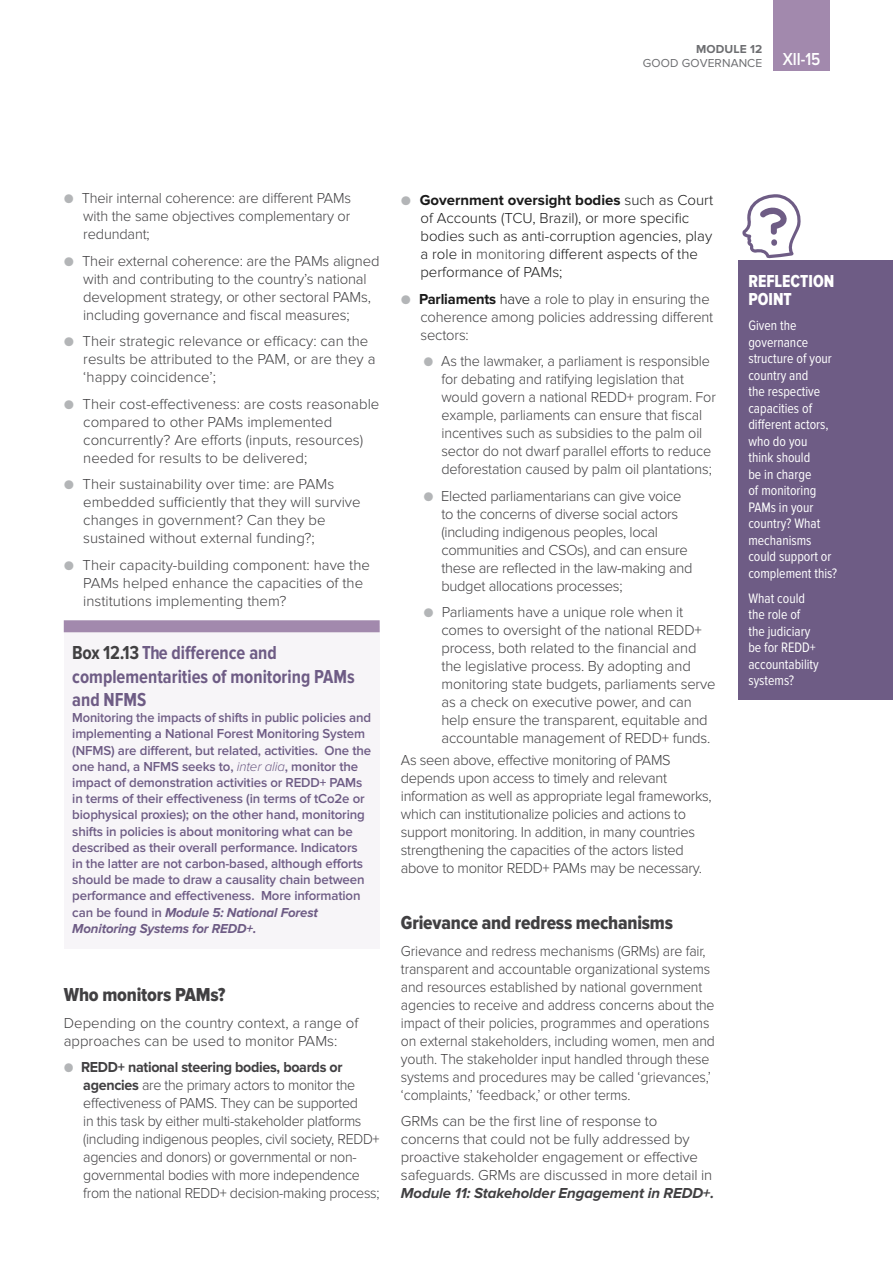
<style>
.page{position:relative;width:893px;height:1263px;background:#fff}
.page>*{position:absolute;margin:0;border:0;box-sizing:border-box;transform-origin:0 0}
.t1{font:700 19.5px/23.4px "Proxima Nova Cond";color:#6e5c85;scale:.95 1}
.t2{font:19.5px "Proxima Nova Cond Extrabld";letter-spacing:-.01em;color:#414042}
.t3{font:18px/18px "Proxima Nova Cond Extrabld";color:#fff;scale:.94 1}
.t4{font:600 18px "Proxima Nova";color:#fff;scale:.85 1}
.t5{font:300 15px/18px "Proxima Nova";letter-spacing:-.01em;color:#414042}
.t6{font:300 15px/18px "Proxima Nova";letter-spacing:-.01em;color:#414042;scale:.94 1}
.t7{font:300 15px/18px "Proxima Nova";letter-spacing:-.01em;color:#414042;scale:.95 1}
.t8{font:300 15px/18px "Proxima Nova";letter-spacing:-.01em;color:#414042;scale:.96 1}
.t9{font:300 15px/18px "Proxima Nova";color:#1a1a1a}
.t10{font:italic 700 15px "Proxima Nova";letter-spacing:-.01em;color:#414042}
.t11{font:14.25px/16.5px "Proxima Nova Cond";color:#fff;scale:.96 1}
.t12{font:600 13.5px/16.2px "Proxima Nova";letter-spacing:-.01em;color:#6e5c85;scale:.95 1}
.t13{font:12px "Proxima Nova";letter-spacing:.01em;color:#6d6e71}
.t14{font:700 12px "Proxima Nova";letter-spacing:.01em;color:#6d6e71}
.s1{font-family:"Proxima Nova Cond";font-weight:400;color:#b3b5b7}
.s2{color:#414042}
.s3{font-weight:300;font-style:italic}
.s4{font-weight:700;font-style:italic}
.s5{font-weight:700}
.s6{font-weight:700;color:#1a1a1a}
.s7{color:#1a1a1a}
</style>
<div class="page">
<div style="left:773px;top:0;width:57px;height:70px;background:#a289ad"></div>
<div style="left:64px;top:626px;width:316px;height:322px;background:#f7f5f8"></div>
<div style="left:64px;top:620px;width:316px;height:12px;background:#a289ad"></div>
<div style="left:738px;top:260px;width:155px;height:439px;background:#6e5c85"></div>
<svg style="left:742px;top:194px;width:59px;height:64px"></svg>
<p class="t14" style="left:696px;top:42px;width:68px">MODULE 12</p>
<p class="t13" style="left:643px;top:56px;width:121px">GOOD GOVERNANCE</p>
<p class="t4" style="left:783px;top:49px;width:46px">XII-15</p>
<p class="t5" style="left:83px;top:189px;width:269px;text-align:justify;text-indent:-19px"><span class="s1">●</span> Their internal coherence: are different PAMs with the same objectives complementary or redundant;</p>
<p class="t5" style="left:83px;top:252px;width:298px;text-indent:-19px"><span class="s1">●</span> Their external coherence: are the PAMs aligned with and contributing to the country’s national development strategy, or other sectoral PAMs, including governance and fiscal measures;</p>
<p class="t5" style="left:83px;top:332px;width:294px;text-indent:-20px"><span class="s1">●</span> Their strategic relevance or efficacy: can the results be attributed to the PAM, or are they a ‘happy coincidence’;</p>
<p class="t5" style="left:83px;top:395px;width:298px;text-indent:-20px"><span class="s1">●</span> Their cost-effectiveness: are costs reasonable compared to other PAMs implemented concurrently? Are efforts (inputs, resources) needed for results to be delivered;</p>
<p class="t5" style="left:83px;top:475px;width:279px;text-indent:-20px"><span class="s1">●</span> Their sustainability over time: are PAMs embedded sufficiently that they will survive changes in government? Can they be sustained without external funding?;</p>
<p class="t5" style="left:83px;top:556px;width:288px;text-indent:-20px"><span class="s1">●</span> Their capacity-building component: have the<br>PAMs helped enhance the capacities of the institutions implementing them?</p>
<h1 class="t1" style="left:72px;top:642px;width:299px"><span class="s2">Box 12.13</span> The difference and complementarities of monitoring PAMs and NFMS</h1>
<p class="t12" style="left:72px;top:710px;width:316px">Monitoring the impacts of shifts in public policies and implementing a National Forest Monitoring System (NFMS) are different, but related, activities. One the one hand, a NFMS seeks to, <span class="s3">inter alia</span>, monitor the impact of demonstration activities or REDD+ PAMs in terms of their effectiveness (in terms of tCo2e or biophysical proxies); on the other hand, monitoring shifts in policies is about monitoring what can be described as their overall performance. Indicators in the latter are not carbon-based, although efforts should be made to draw a causality chain between performance and effectiveness. More information can be found in <span class="s4">Module 5: National Forest Monitoring Systems for REDD+.</span></p>
<h1 class="t2" style="left:64px;top:984px;width:163px">Who monitors PAMs?</h1>
<p class="t5" style="left:64px;top:1014px;width:296px">Depending on the country context, a range of approaches can be used to monitor PAMs:</p>
<p class="t7" style="left:83px;top:1058px;width:313px;text-indent:-19px"><span class="s1">●</span> <span class="s5">REDD+ national steering bodies, boards or agencies</span> are the primary actors to monitor the effectiveness of PAMS. They can be supported<br>in this task by either multi-stakeholder platforms (including indigenous peoples, civil society, REDD+ agencies and donors) or governmental or non&shy;governmental bodies with more independence from the national REDD+ decision-making process;</p>
<p class="t9" style="left:420px;top:191px;width:294px;text-indent:-20px"><span class="s1">●</span> <span class="s5">Government oversight bodies</span> such as Court of Accounts (TCU, Brazil), or more specific bodies such as anti-corruption agencies, play a role in <span class="s2">monitoring</span> different aspects of the performance of PAMs;</p>
<p class="t5" style="left:420px;top:290px;width:294px;text-indent:-20px"><span class="s1">●</span> <span class="s6">Parliaments</span> <span class="s7">have</span> a role to play in ensuring the coherence among policies addressing different sectors:</p>
<p class="t8" style="left:441px;top:352px;width:287px;text-indent:-18px"><span class="s1">●</span> As the lawmaker, a parliament is responsible for debating and ratifying legislation that would govern a national REDD+ program. For example, parliaments can ensure that fiscal incentives such as subsidies to the palm oil sector do not dwarf parallel efforts to reduce deforestation caused by palm oil plantations;</p>
<p class="t5" style="left:441px;top:487px;width:253px;text-indent:-18px"><span class="s1">●</span> Elected parliamentarians can give voice to the concerns of diverse social actors (including indigenous peoples, local communities and CSOs), and can ensure these are reflected in the law-making and budget allocations processes;</p>
<p class="t5" style="left:441px;top:603px;width:276px;text-indent:-18px"><span class="s1">●</span> Parliaments have a unique role when it comes to oversight of the national REDD+ process, both related to the financial and the legislative process. By adopting and monitoring state budgets, parliaments serve as a check on executive power, and can help ensure the transparent, equitable and accountable management of REDD+ funds.</p>
<p class="t5" style="left:401px;top:751px;width:312px">As seen above, effective monitoring of PAMS depends upon access to timely and relevant information as well as appropriate legal frameworks, which can institutionalize policies and actions to support monitoring. In addition, in many countries strengthening the capacities of the actors listed above to monitor REDD+ PAMs may be necessary.</p>
<h1 class="t2" style="left:401px;top:912px;width:274px">Grievance and redress mechanisms</h1>
<p class="t6" style="left:401px;top:942px;width:336px">Grievance and redress mechanisms (GRMs) are fair, transparent and accountable organizational systems and resources established by national government agencies to receive and address concerns about the impact of their policies, programmes and operations on external stakeholders, including women, men and youth. The stakeholder input handled through these systems and procedures may be called ‘grievances,’ ‘complaints,’ ‘feedback,’ or other terms.</p>
<p class="t5" style="left:401px;top:1112px;width:313px">GRMs can be the first line of response to concerns that could not be fully addressed by proactive stakeholder engagement or effective safeguards. GRMs are discussed in more detail in</p>
<p class="t10" style="left:401px;top:1185px;width:315px">Module 11: Stakeholder Engagement in REDD+.</p>
<p class="t3" style="left:748px;top:273px;width:93px">REFLECTION<br>POINT</p>
<p class="t11" style="left:748px;top:318px;width:94px">Given the governance structure of your country and<br>the respective capacities of different actors, who do you<br>think should<br>be in charge<br>of monitoring<br>PAMs in your country? What mechanisms could support or complement this?</p>
<p class="t11" style="left:748px;top:590px;width:75px">What could the role of the judiciary be for REDD+ accountability systems?</p>
</div>
